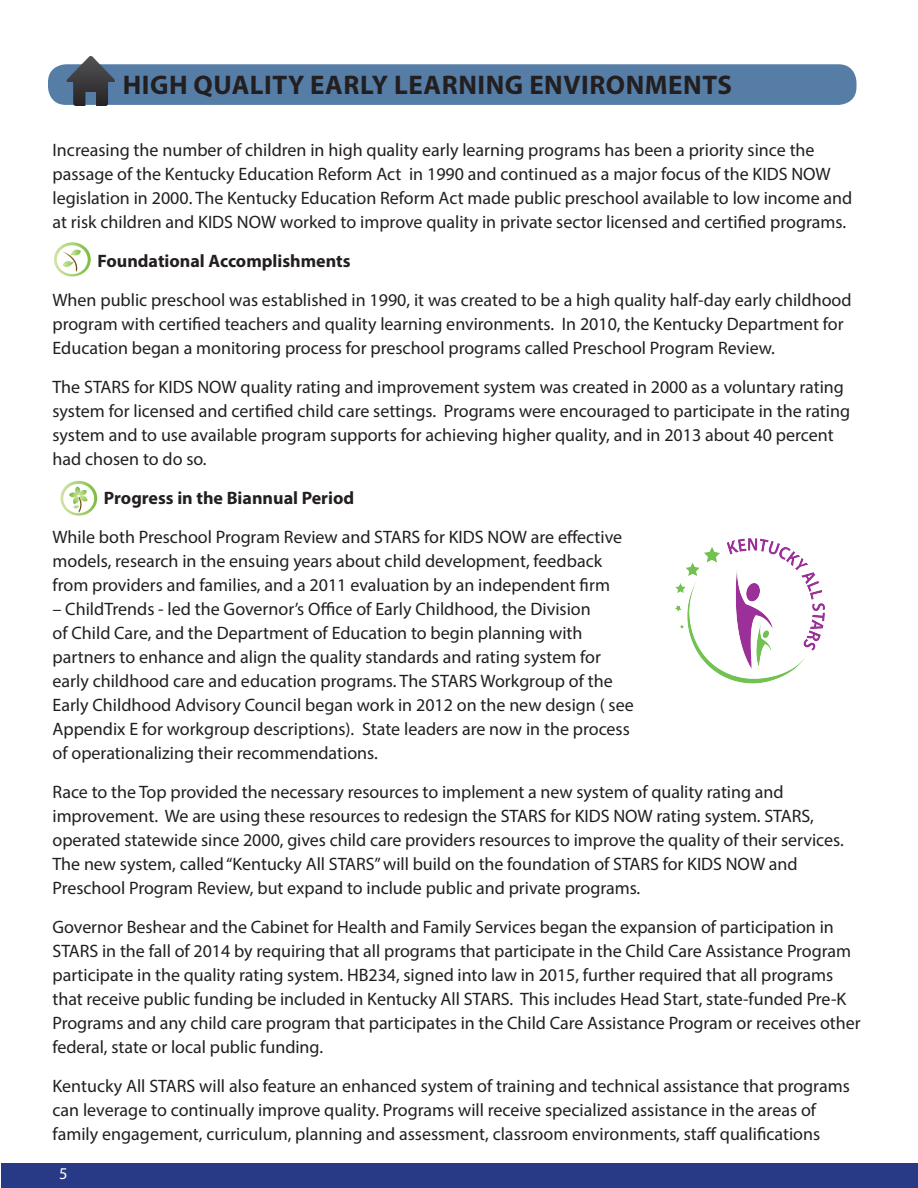
<style>
.page{position:relative;width:918px;height:1188px;background:#fff}
.page>*{position:absolute;margin:0;border:0;box-sizing:border-box;transform-origin:0 0}
.t1{font:700 27px "Myriad Pro";letter-spacing:.02em;color:#231f20}
.t2{font:18px/24px "Myriad Pro";color:#231f20}
.t3{font:700 18px "Myriad Pro";color:#231f20}
.t4{font:16.5px "Myriad Pro";color:#fff}
</style>
<div class="page">
<div style="left:1px;top:1163px;width:917px;height:25px;background:#283986"></div>
<svg style="left:54px;top:242px;width:37px;height:35px"></svg>
<svg style="left:60px;top:481px;width:37px;height:35px"></svg>
<div style="left:48px;top:64px;width:808px;height:41px;background:#557da6;border-radius:18px"></div>
<img style="left:66px;top:56px;width:50px;height:50px">
<img style="left:675px;top:538px;width:150px;height:146px">
<p class="t1" style="left:123px;top:67px;width:611px">HIGH QUALITY EARLY LEARNING ENVIRONMENTS</p>
<p class="t2" style="left:52px;top:138px;width:801px">Increasing the number of children in high quality early learning programs has been a priority since the passage of the Kentucky Education Reform Act in 1990 and continued as a major focus of the KIDS NOW legislation in 2000. The Kentucky Education Reform Act made public preschool available to low income and at risk children and KIDS NOW worked to improve quality in private sector licensed and certified programs.</p>
<p class="t3" style="left:97px;top:249px;width:255px">Foundational Accomplishments</p>
<p class="t2" style="left:52px;top:288px;width:801px">When public preschool was established in 1990, it was created to be a high quality half-day early childhood program with certified teachers and quality learning environments. In 2010, the Kentucky Department for<br>Education began a monitoring process for preschool programs called Preschool Program Review.</p>
<p class="t2" style="left:52px;top:375px;width:799px">The STARS for KIDS NOW quality rating and improvement system was created in 2000 as a voluntary rating system for licensed and certified child care settings. Programs were encouraged to participate in the rating system and to use available program supports for achieving higher quality, and in 2013 about 40 percent had chosen to do so.</p>
<p class="t3" style="left:104px;top:486px;width:252px">Progress in the Biannual Period</p>
<p class="t2" style="left:52px;top:525px;width:571px">While both Preschool Program Review and STARS for KIDS NOW are effective models, research in the ensuing years about child development, feedback from providers and families, and a 2011 evaluation by an independent firm</p>
<p class="t2" style="left:52px;top:597px;width:583px">– ChildTrends - led the Governor’s Office of Early Childhood, the Division<br>of Child Care, and the Department of Education to begin planning with partners to enhance and align the quality standards and rating system for early childhood care and education programs. The STARS Workgroup of the Early Childhood Advisory Council began work in 2012 on the new design ( see Appendix E for workgroup descriptions). State leaders are now in the process of operationalizing their recommendations.</p>
<p class="t2" style="left:52px;top:780px;width:793px">Race to the Top provided the necessary resources to implement a new system of quality rating and improvement. We are using these resources to redesign the STARS for KIDS NOW rating system. STARS, operated statewide since 2000, gives child care providers resources to improve the quality of their services.<br>The new system, called “Kentucky All STARS” will build on the foundation of STARS for KIDS NOW and Preschool Program Review, but expand to include public and private programs.</p>
<p class="t2" style="left:52px;top:915px;width:810px">Governor Beshear and the Cabinet for Health and Family Services began the expansion of participation in STARS in the fall of 2014 by requiring that all programs that participate in the Child Care Assistance Program participate in the quality rating system. HB234, signed into law in 2015, further required that all programs that receive public funding be included in Kentucky All STARS. This includes Head Start, state-funded Pre-K Programs and any child care program that participates in the Child Care Assistance Program or receives other federal, state or local public funding.</p>
<p class="t2" style="left:52px;top:1074px;width:799px">Kentucky All STARS will also feature an enhanced system of training and technical assistance that programs can leverage to continually improve quality. Programs will receive specialized assistance in the areas of family engagement, curriculum, planning and assessment, classroom environments, staff qualifications</p>
<p class="t4" style="left:59px;top:1164px;width:10px">5</p>
</div>
